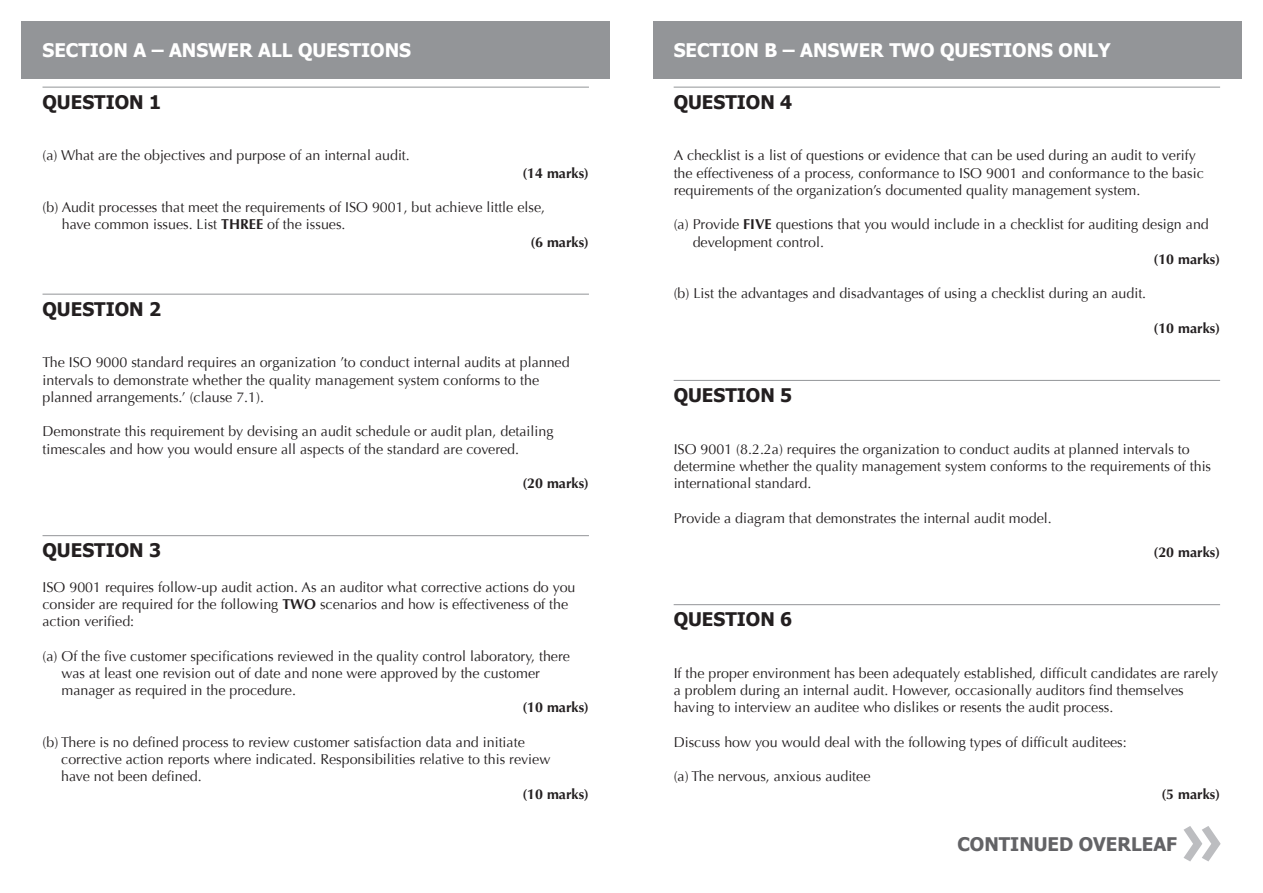
<style>
.page{position:relative;width:1263px;height:893px;background:#fff}
.page>*{position:absolute;margin:0;border:0;box-sizing:border-box;transform-origin:0 0}
.t1{font:700 18.75px "Tahoma";color:#fff}
.t2{font:700 18.75px "Tahoma";color:#231f20}
.t3{font:700 18.75px "Tahoma";color:#636366}
.t4{font:14.25px/17.2px "Optima";color:#231f20}
.t5{font:700 14.25px "Optima";color:#231f20}
.s1{font-weight:700}
</style>
<div class="page">
<div style="left:21px;top:21px;width:589px;height:57px;background:#939598"></div>
<div style="left:653px;top:21px;width:589px;height:57px;background:#939598"></div>
<hr style="left:43px;top:87px;width:546px;height:1px;background:#939598">
<hr style="left:43px;top:294px;width:546px;height:1px;background:#939598">
<hr style="left:43px;top:535px;width:546px;height:1px;background:#939598">
<hr style="left:674px;top:87px;width:546px;height:1px;background:#939598">
<hr style="left:674px;top:380px;width:546px;height:1px;background:#939598">
<hr style="left:674px;top:604px;width:546px;height:1px;background:#939598">
<svg style="left:1183px;top:826px;width:37px;height:35px"></svg>
<p class="t1" style="left:43px;top:38px;width:370px">SECTION A – ANSWER ALL QUESTIONS</p>
<p class="t2" style="left:43px;top:90px;width:120px">QUESTION 1</p>
<p class="t4" style="left:43px;top:147px;width:369px">(a) What are the objectives and purpose of an internal audit.</p>
<p class="t5" style="left:522px;top:164px;width:68px">(14 marks)</p>
<p class="t4" style="left:62px;top:199px;width:485px;text-indent:-19px">(b) Audit processes that meet the requirements of ISO 9001, but achieve little else, have common issues. List <span class="s1">THREE</span> of the issues.</p>
<p class="t5" style="left:530px;top:233px;width:60px">(6 marks)</p>
<p class="t2" style="left:43px;top:297px;width:120px">QUESTION 2</p>
<p class="t4" style="left:43px;top:354px;width:529px">The ISO 9000 standard requires an organization ’to conduct internal audits at planned intervals to demonstrate whether the quality management system conforms to the planned arrangements.’ (clause 7.1).</p>
<p class="t4" style="left:43px;top:423px;width:512px">Demonstrate this requirement by devising an audit schedule or audit plan, detailing timescales and how you would ensure all aspects of the standard are covered.</p>
<p class="t5" style="left:522px;top:475px;width:68px">(20 marks)</p>
<p class="t2" style="left:43px;top:538px;width:120px">QUESTION 3</p>
<p class="t4" style="left:43px;top:578px;width:534px">ISO 9001 requires follow-up audit action. As an auditor what corrective actions do you consider are required for the following <span class="s1">TWO</span> scenarios and how is effectiveness of the action verified:</p>
<p class="t4" style="left:62px;top:647px;width:510px;text-indent:-19px">(a) Of the five customer specifications reviewed in the quality control laboratory, there was at least one revision out of date and none were approved by the customer manager as required in the procedure.</p>
<p class="t5" style="left:522px;top:699px;width:68px">(10 marks)</p>
<p class="t4" style="left:61px;top:734px;width:491px;text-indent:-19px">(b) There is no defined process to review customer satisfaction data and initiate corrective action reports where indicated. Responsibilities relative to this review have not been defined.</p>
<p class="t5" style="left:522px;top:785px;width:68px">(10 marks)</p>
<p class="t1" style="left:674px;top:38px;width:439px">SECTION B – ANSWER TWO QUESTIONS ONLY</p>
<p class="t2" style="left:674px;top:90px;width:120px">QUESTION 4</p>
<p class="t4" style="left:674px;top:147px;width:532px">A checklist is a list of questions or evidence that can be used during an audit to verify the effectiveness of a process, conformance to ISO 9001 and conformance to the basic requirements of the organization’s documented quality management system.</p>
<p class="t4" style="left:693px;top:216px;width:518px;text-indent:-19px">(a) Provide <span class="s1">FIVE</span> questions that you would include in a checklist for auditing design and development control.</p>
<p class="t5" style="left:1153px;top:251px;width:68px">(10 marks)</p>
<p class="t4" style="left:674px;top:285px;width:474px">(b) List the advantages and disadvantages of using a checklist during an audit.</p>
<p class="t5" style="left:1153px;top:320px;width:68px">(10 marks)</p>
<p class="t2" style="left:674px;top:383px;width:120px">QUESTION 5</p>
<p class="t4" style="left:674px;top:440px;width:539px">ISO 9001 (8.2.2a) requires the organization to conduct audits at planned intervals to determine whether the quality management system conforms to the requirements of this international standard.</p>
<p class="t4" style="left:674px;top:509px;width:380px">Provide a diagram that demonstrates the internal audit model.</p>
<p class="t5" style="left:1153px;top:544px;width:68px">(20 marks)</p>
<p class="t2" style="left:674px;top:607px;width:120px">QUESTION 6</p>
<p class="t4" style="left:674px;top:665px;width:546px">If the proper environment has been adequately established, difficult candidates are rarely a problem during an internal audit. However, occasionally auditors find themselves having to interview an auditee who dislikes or resents the audit process.</p>
<p class="t4" style="left:674px;top:734px;width:455px">Discuss how you would deal with the following types of difficult auditees:</p>
<p class="t4" style="left:674px;top:768px;width:198px">(a) The nervous, anxious auditee</p>
<p class="t5" style="left:1161px;top:785px;width:60px">(5 marks)</p>
<p class="t3" style="left:957px;top:832px;width:221px">CONTINUED OVERLEAF</p>
</div>
